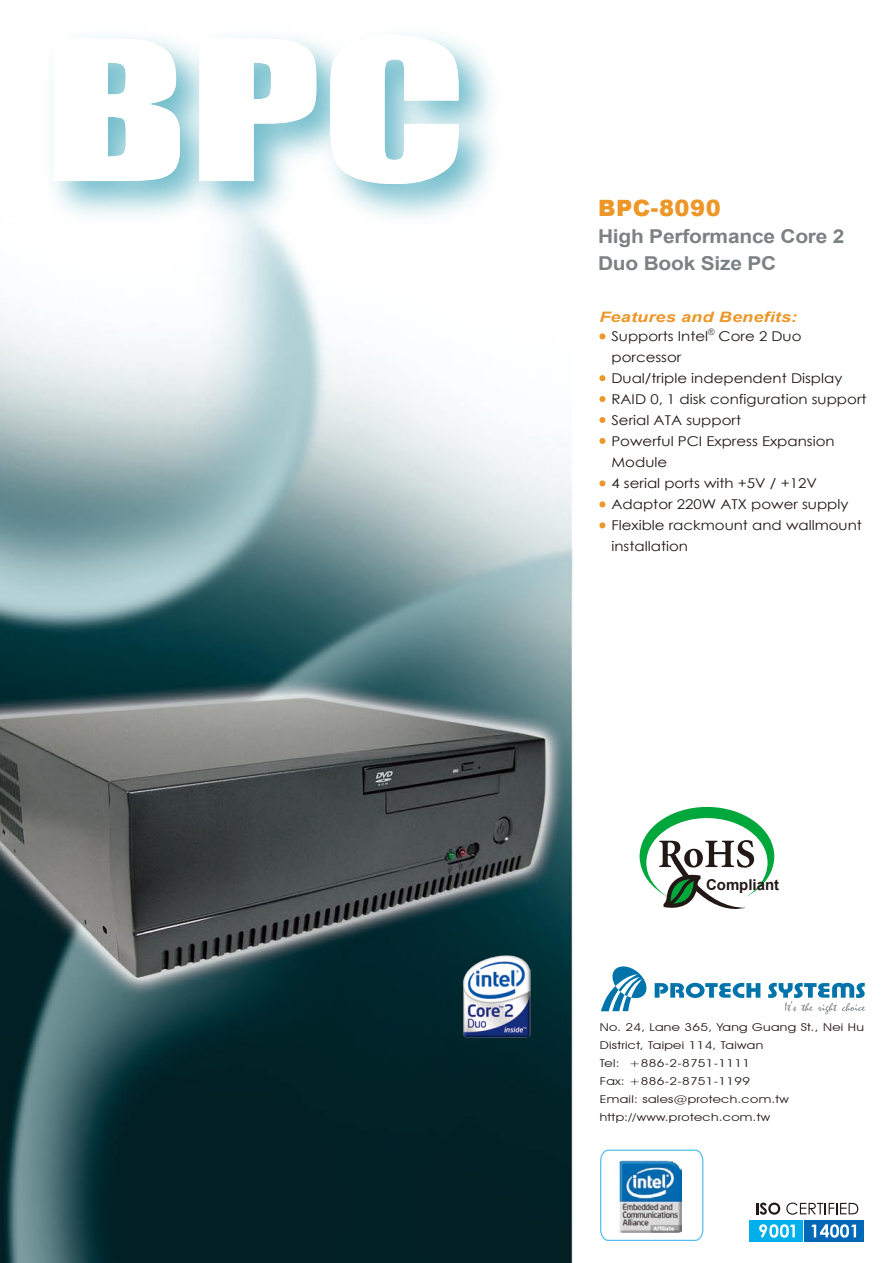
<style>
.page{position:relative;width:893px;height:1263px;background:#fff}
.page>*{position:absolute;margin:0;border:0;box-sizing:border-box;transform-origin:0 0}
.t1{font:180.6px "Impact";color:#fff;scale:1.46 1}
.t2{font:900 22.5px "Arial";letter-spacing:.025em;color:#ec9728}
.t3{font:700 19.2px/27px "Arial";letter-spacing:-.01em;color:#7c8284;scale:1.09 1}
.t4{font:700 15px "Arial";color:#221815}
.t5{font:italic 700 14.4px "Arial";letter-spacing:.01em;color:#ec9728;scale:1.25 1}
.t6{font:13.5px/21px "Century Gothic";color:#221815;scale:1.11 1}
.t7{font:10.8px/18px "Avant Garde IT Cby BT";letter-spacing:.025em;color:#221815;scale:1.25 1}
</style>
<div class="page">
<img style="left:0;top:295px;width:573px;height:968px">
<svg style="left:599px;top:333px;width:6px;height:6px"></svg>
<svg style="left:599px;top:396px;width:6px;height:6px"></svg>
<svg style="left:599px;top:375px;width:6px;height:6px"></svg>
<svg style="left:599px;top:438px;width:6px;height:6px"></svg>
<svg style="left:599px;top:417px;width:6px;height:6px"></svg>
<svg style="left:599px;top:501px;width:6px;height:6px"></svg>
<svg style="left:599px;top:480px;width:6px;height:6px"></svg>
<svg style="left:599px;top:522px;width:6px;height:6px"></svg>
<div style="left:750px;top:1220px;width:53px;height:22px;background:#00afec"></div>
<div style="left:804px;top:1220px;width:59px;height:22px;background:#0068b6"></div>
<svg style="left:756px;top:1202px;width:24px;height:13px"></svg>
<svg style="left:786px;top:1202px;width:72px;height:13px"></svg>
<svg style="left:759px;top:1224px;width:36px;height:14px"></svg>
<svg style="left:811px;top:1224px;width:45px;height:14px"></svg>
<svg style="left:600px;top:1149px;width:104px;height:92px"></svg>
<svg style="left:601px;top:807px;width:264px;height:207px"></svg>
<img style="left:462px;top:954px;width:68px;height:85px">
<img style="left:620px;top:1160px;width:61px;height:72px">
<p class="t1" style="left:43px;top:-30px;width:292px">BPC</p>
<p class="t2" style="left:598px;top:191px;width:124px">BPC-8090</p>
<p class="t3" style="left:598px;top:223px;width:228px">High Performance Core 2<br>Duo Book Size PC</p>
<p class="t5" style="left:599px;top:308px;width:160px">Features and Benefits:</p>
<p class="t6" style="left:611px;top:325px;width:231px">Supports Intel<sup>®</sup> Core 2 Duo porcessor<br>Dual/triple independent Display<br>RAID 0, 1 disk configuration support<br>Serial ATA support<br>Powerful PCI Express Expansion<br>Module<br>4 serial ports with +5V / +12V<br>Adaptor 220W ATX power supply<br>Flexible rackmount and wallmount installation</p>
<p class="t4" style="left:706px;top:875px;width:75px">Compliant</p>
<p class="t7" style="left:600px;top:1018px;width:213px">No. 24, Lane 365, Yang Guang St., Nei Hu<br>District, Taipei 114, Taiwan<br>Tel: +886-2-8751-1111<br>Fax: +886-2-8751-1199<br>Email: sales@protech.com.tw http://www.protech.com.tw</p>
</div>
